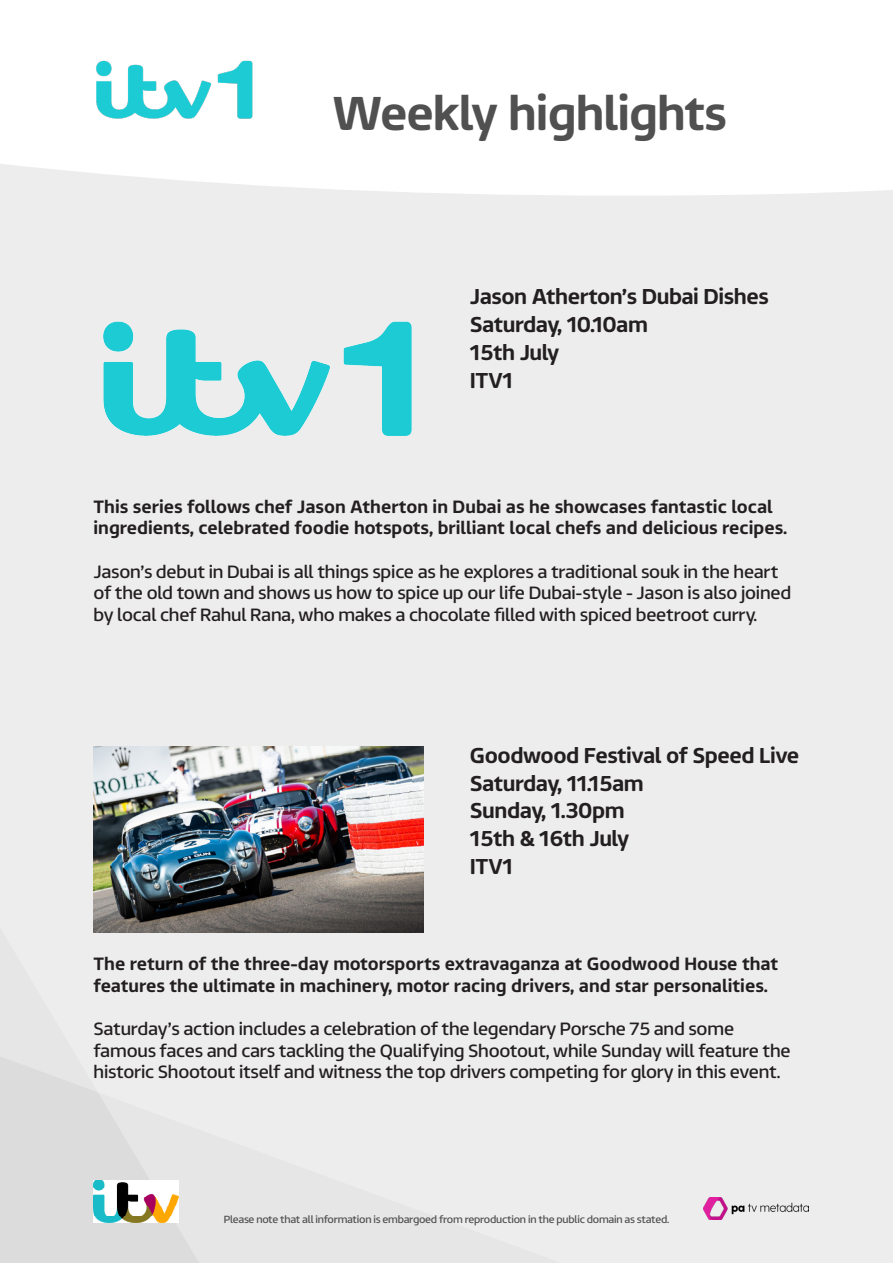
<style>
.page{position:relative;width:893px;height:1263px;background:#ededed}
.page>*{position:absolute;margin:0;border:0;box-sizing:border-box;transform-origin:0 0}
.t1{font:500 48px "ITV Reem";letter-spacing:-.02em;color:#505050}
.Programme_Heading{font:500 21.75px "ITV Reem";letter-spacing:-.02em;color:#231f20}
.Intro_Text{font:18px/21.6px "ITV Reem";letter-spacing:-.01em;color:#231f20}
.Intro_Text-2{font:500 18px/21.6px "ITV Reem";color:#231f20}
.t2{font:10.5px "ITV Reem";letter-spacing:-.02em;color:#505050}
</style>
<div class="page">
<svg style="left:0;top:1056px;width:199px;height:207px"></svg>
<img style="left:94px;top:1180px;width:85px;height:42px">
<div style="left:0;top:0;width:893px;height:196px;background:#fff"></div>
<img style="left:94px;top:57px;width:162px;height:65px">
<img style="left:103px;top:321px;width:309px;height:115px">
<img style="left:94px;top:747px;width:329px;height:185px">
<img style="left:704px;top:1197px;width:104px;height:22px">
<h1 class="t1" style="left:332px;top:71px;width:397px">Weekly highlights</h1>
<p class="Programme_Heading" style="left:470px;top:278px;width:300px">Jason Atherton’s Dubai Dishes</p>
<p class="Programme_Heading" style="left:470px;top:306px;width:180px">Saturday, 10.10am</p>
<p class="Programme_Heading" style="left:470px;top:334px;width:91px">15th July</p>
<p class="Programme_Heading" style="left:470px;top:361px;width:45px">ITV1</p>
<p class="Intro_Text-2" style="left:94px;top:494px;width:695px">This series follows chef Jason Atherton in Dubai as he showcases fantastic local ingredients, celebrated foodie hotspots, brilliant local chefs and delicious recipes.</p>
<p class="Intro_Text" style="left:94px;top:558px;width:699px">Jason’s debut in Dubai is all things spice as he explores a traditional souk in the heart of the old town and shows us how to spice up our life Dubai-style - Jason is also joined by local chef Rahul Rana, who makes a chocolate filled with spiced beetroot curry.</p>
<p class="Programme_Heading" style="left:470px;top:737px;width:331px">Goodwood Festival of Speed Live</p>
<p class="Programme_Heading" style="left:470px;top:764px;width:175px">Saturday, 11.15am</p>
<p class="Programme_Heading" style="left:470px;top:792px;width:156px">Sunday, 1.30pm</p>
<p class="Programme_Heading" style="left:470px;top:820px;width:161px">15th &amp; 16th July</p>
<p class="Programme_Heading" style="left:470px;top:848px;width:45px">ITV1</p>
<p class="Intro_Text-2" style="left:94px;top:951px;width:686px">The return of the three-day motorsports extravaganza at Goodwood House that features the ultimate in machinery, motor racing drivers, and star personalities.</p>
<p class="Intro_Text" style="left:94px;top:1016px;width:699px">Saturday’s action includes a celebration of the legendary Porsche 75 and some famous faces and cars tackling the Qualifying Shootout, while Sunday will feature the historic Shootout itself and witness the top drivers competing for glory in this event.</p>
<p class="t2" style="left:224px;top:1210px;width:447px">Please note that all information is embargoed from reproduction in the public domain as stated.</p>
</div>
